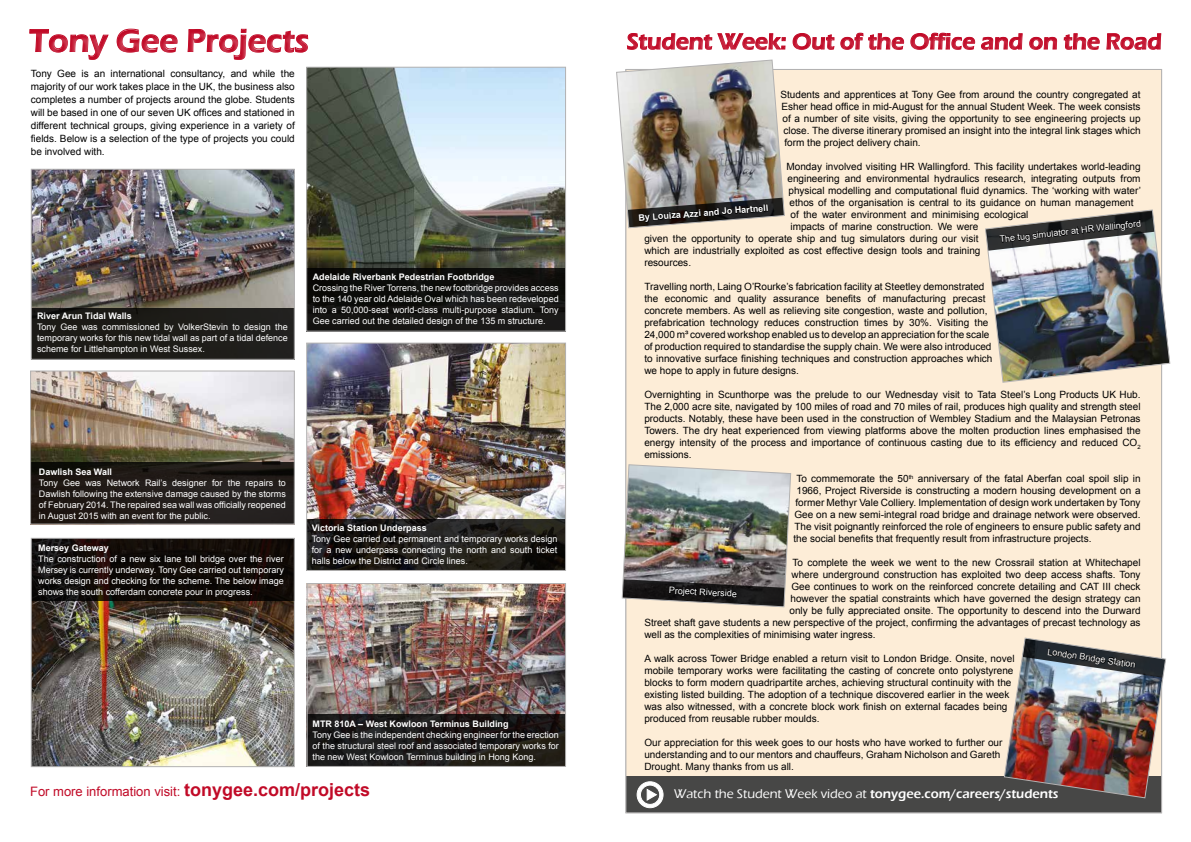
<style>
.page{position:relative;width:1191px;height:842px;background:#fff}
.page>*{position:absolute;margin:0;border:0;box-sizing:border-box;transform-origin:0 0}
.t1{font:600 13px "Eras ITC";color:#fff}
.t2{font:13px "Arial";color:#c10a27}
.t3{font:10px/12px "Arial";color:#000}
.t4{font:9px/11px "Arial";color:#fff;text-align:justify}
.t5{font:700 9px "Arial";color:#fff}
.s1{font-weight:700;font-size:18px}
.s2{font-weight:500}
</style>
<div class="page">
<div style="left:626px;top:69px;width:535px;height:744px;background:#fdedd7"></div>
<div style="left:626px;top:776px;width:535px;height:37px;background:#474746"></div>
<svg style="left:626px;top:32px;width:536px;height:18px"></svg>
<svg style="left:29px;top:28px;width:537px;height:39px"></svg>
<img style="left:33px;top:171px;width:260px;height:137px">
<img style="left:32px;top:372px;width:261px;height:90px">
<img style="left:33px;top:601px;width:260px;height:164px">
<img style="left:308px;top:69px;width:256px;height:199px">
<img style="left:308px;top:345px;width:256px;height:174px">
<img style="left:309px;top:585px;width:255px;height:129px">
<div style="left:31px;top:308px;width:263px;height:51px;background:#1d1c18"></div>
<div style="left:31px;top:169px;width:264px;height:191px;border:1px solid #b3b2b2"></div>
<svg style="left:32px;top:462px;width:261px;height:61px;background:#1f1a17"></svg>
<div style="left:30px;top:370px;width:265px;height:155px;border:1px solid #b3b2b2"></div>
<svg style="left:33px;top:540px;width:260px;height:61px;background:#110b08"></svg>
<div style="left:31px;top:538px;width:264px;height:229px;border:1px solid #b3b2b2"></div>
<div style="left:307px;top:268px;width:258px;height:63px;background:linear-gradient(to right,#0c0c09,#181716)"></div>
<div style="left:306px;top:67px;width:260px;height:265px;border:1px solid #b3b2b2"></div>
<svg style="left:308px;top:519px;width:256px;height:50px;background:#1c1a16"></svg>
<div style="left:306px;top:343px;width:260px;height:228px;border:1px solid #b3b2b2"></div>
<svg style="left:309px;top:714px;width:255px;height:51px;background:#1b1917"></svg>
<div style="left:307px;top:583px;width:259px;height:184px;border:1px solid #b3b2b2"></div>
<img style="left:616px;top:59px;width:169px;height:170px">
<img style="left:1004px;top:637px;width:162px;height:162px">
<img style="left:985px;top:209px;width:185px;height:174px">
<svg style="left:636px;top:781px;width:28px;height:28px"></svg>
<img style="left:621px;top:464px;width:170px;height:144px">
<p class="t3" style="left:31px;top:67px;width:265px;line-height:13px;text-align:justify">Tony Gee is an international consultancy, and while the majority of our work takes place in the UK, the business also completes a number of projects around the globe. Students will be based in one of our seven UK offices and stationed in different technical groups, giving experience in a variety of fields. Below is a selection of the type of projects you could be involved with.</p>
<p class="t5" style="left:37px;top:310px;width:96px">River Arun Tidal Walls</p>
<p class="t4" style="left:37px;top:322px;width:252px">Tony Gee was commissioned by VolkerStevin to design the temporary works for this new tidal wall as part of a tidal defence scheme for Littlehampton in West Sussex.</p>
<p class="t5" style="left:313px;top:271px;width:183px">Adelaide Riverbank Pedestrian Footbridge</p>
<p class="t4" style="left:313px;top:282px;width:247px">Crossing the River Torrens, the new footbridge provides access to the 140 year old Adelaide Oval which has been redeveloped into a 50,000-seat world-class multi-purpose stadium. Tony Gee carried out the detailed design of the 135 m structure.</p>
<p class="t5" style="left:39px;top:466px;width:75px">Dawlish Sea Wall</p>
<p class="t4" style="left:39px;top:477px;width:249px">Tony Gee was Network Rail’s designer for the repairs to Dawlish following the extensive damage caused by the storms of February 2014. The repaired sea wall was officially reopened in August 2015 with an event for the public.</p>
<p class="t5" style="left:38px;top:541px;width:72px">Mersey Gateway</p>
<p class="t4" style="left:38px;top:553px;width:247px">The construction of a new six lane toll bridge over the river Mersey is currently underway. Tony Gee carried out temporary works design and checking for the scheme. The below image shows the south cofferdam concrete pour in progress.</p>
<p class="t5" style="left:312px;top:522px;width:116px">Victoria Station Underpass</p>
<p class="t4" style="left:312px;top:533px;width:247px">Tony Gee carried out permanent and temporary works design for a new underpass connecting the north and south ticket halls below the District and Circle lines.</p>
<p class="t5" style="left:312px;top:717px;width:197px">MTR 810A – West Kowloon Terminus Building</p>
<p class="t4" style="left:312px;top:729px;width:248px">Tony Gee is the independent checking engineer for the erection of the structural steel roof and associated temporary works for the new West Kowloon Terminus building in Hong Kong.</p>
<h1 class="t2" style="left:30px;top:783px;width:341px">For more information visit: <span class="s1">tonygee.com/projects</span></h1>
<p class="t3" style="left:780px;top:88px;width:362px">Students and apprentices at Tony Gee from around the country congregated at</p>
<p class="t3" style="left:781px;top:100px;width:361px">Esher head office in mid-August for the annual Student Week. The week consists</p>
<p class="t3" style="left:782px;top:112px;width:360px">of a number of site visits, giving the opportunity to see engineering projects up</p>
<p class="t3" style="left:783px;top:124px;width:359px">close. The diverse itinerary promised an insight into the integral link stages which</p>
<p class="t3" style="left:784px;top:136px;width:138px">form the project delivery chain.</p>
<p class="t3" style="left:786px;top:160px;width:356px">Monday involved visiting HR Wallingford. This facility undertakes world-leading</p>
<p class="t3" style="left:787px;top:172px;width:355px">engineering and environmental hydraulics research, integrating outputs from</p>
<p class="t3" style="left:788px;top:184px;width:354px">physical modelling and computational fluid dynamics. The ‘working with water’</p>
<p class="t3" style="left:789px;top:196px;width:345px">ethos of the organisation is central to its guidance on human management</p>
<p class="t3" style="left:790px;top:208px;width:239px">of the water environment and minimising ecological</p>
<p class="t3" style="left:790px;top:220px;width:189px">impacts of marine construction. We were</p>
<p class="t3" style="left:644px;top:232px;width:335px">given the opportunity to operate ship and tug simulators during our visit</p>
<p class="t3" style="left:644px;top:244px;width:337px">which are industrially exploited as cost effective design tools and training</p>
<p class="t3" style="left:644px;top:256px;width:48px">resources.</p>
<p class="t3" style="left:644px;top:280px;width:349px">Travelling north, Laing O’Rourke’s fabrication facility at Steetley demonstrated the economic and quality assurance benefits of manufacturing precast concrete members. As well as relieving site congestion, waste and pollution, prefabrication technology reduces construction times by 30%. Visiting the 24,000 m³ covered workshop enabled us to develop an appreciation for the scale of production required to standardise the supply chain. We were also introduced to innovative surface finishing techniques and construction approaches which we hope to apply in future designs.</p>
<p class="t3" style="left:644px;top:388px;width:498px;text-align:justify">Overnighting in Scunthorpe was the prelude to our Wednesday visit to Tata Steel’s Long Products UK Hub.<br>The 2,000 acre site, navigated by 100 miles of road and 70 miles of rail, produces high quality and strength steel products. Notably, these have been used in the construction of Wembley Stadium and the Malaysian Petronas Towers. The dry heat experienced from viewing platforms above the molten production lines emphasised the energy intensity of the process and importance of continuous casting due to its efficiency and reduced CO<sub>2 </sub>emissions.</p>
<p class="t3" style="left:796px;top:472px;width:346px">To commemorate the 50<sup>th</sup> anniversary of the fatal Aberfan coal spoil slip in</p>
<p class="t3" style="left:796px;top:484px;width:346px">1966, Project Riverside is constructing a modern housing development on a</p>
<p class="t3" style="left:795px;top:496px;width:347px">former Methyr Vale Colliery. Implementation of design work undertaken by Tony</p>
<p class="t3" style="left:794px;top:508px;width:348px">Gee on a new semi-integral road bridge and drainage network were observed.</p>
<p class="t3" style="left:794px;top:520px;width:348px">The visit poignantly reinforced the role of engineers to ensure public safety and</p>
<p class="t3" style="left:793px;top:532px;width:299px">the social benefits that frequently result from infrastructure projects.</p>
<p class="t3" style="left:792px;top:556px;width:350px">To complete the week we went to the new Crossrail station at Whitechapel</p>
<p class="t3" style="left:791px;top:568px;width:351px">where underground construction has exploited two deep access shafts. Tony</p>
<p class="t3" style="left:791px;top:580px;width:351px">Gee continues to work on the reinforced concrete detailing and CAT III check</p>
<p class="t3" style="left:790px;top:592px;width:352px">however the spatial constraints which have governed the design strategy can</p>
<p class="t3" style="left:789px;top:604px;width:353px">only be fully appreciated onsite. The opportunity to descend into the Durward</p>
<p class="t3" style="left:644px;top:616px;width:498px">Street shaft gave students a new perspective of the project, confirming the advantages of precast technology as</p>
<p class="t3" style="left:644px;top:628px;width:233px">well as the complexities of minimising water ingress.</p>
<p class="t3" style="left:644px;top:652px;width:372px">A walk across Tower Bridge enabled a return visit to London Bridge. Onsite, novel mobile temporary works were facilitating the casting of concrete onto polystyrene blocks to form modern quadripartite arches, achieving structural continuity with the existing listed building. The adoption of a technique discovered earlier in the week was also witnessed, with a concrete block work finish on external facades being produced from reusable rubber moulds.</p>
<p class="t3" style="left:644px;top:736px;width:359px">Our appreciation for this week goes to our hosts who have worked to further our understanding and to our mentors and chauffeurs, Graham Nicholson and Gareth<br>Drought. Many thanks from us all.</p>
<p class="t5" style="left:638px;top:211px;width:132px;rotate:-4deg">By Louiza Azzi and Jo Hartnell</p>
<p class="t4" style="left:999px;top:233px;width:144px;rotate:-6deg">The tug simulator at HR Wallingford</p>
<p class="t4" style="left:669px;top:585px;width:70px;rotate:3deg">Project Riverside</p>
<p class="t4" style="left:1048px;top:646px;width:91px;rotate:9deg">London Bridge Station</p>
<h1 class="t1" style="left:674px;top:786px;width:386px"><span class="s2">Watch the Student Week video at</span> tonygee.com/careers/students</h1>
</div>
